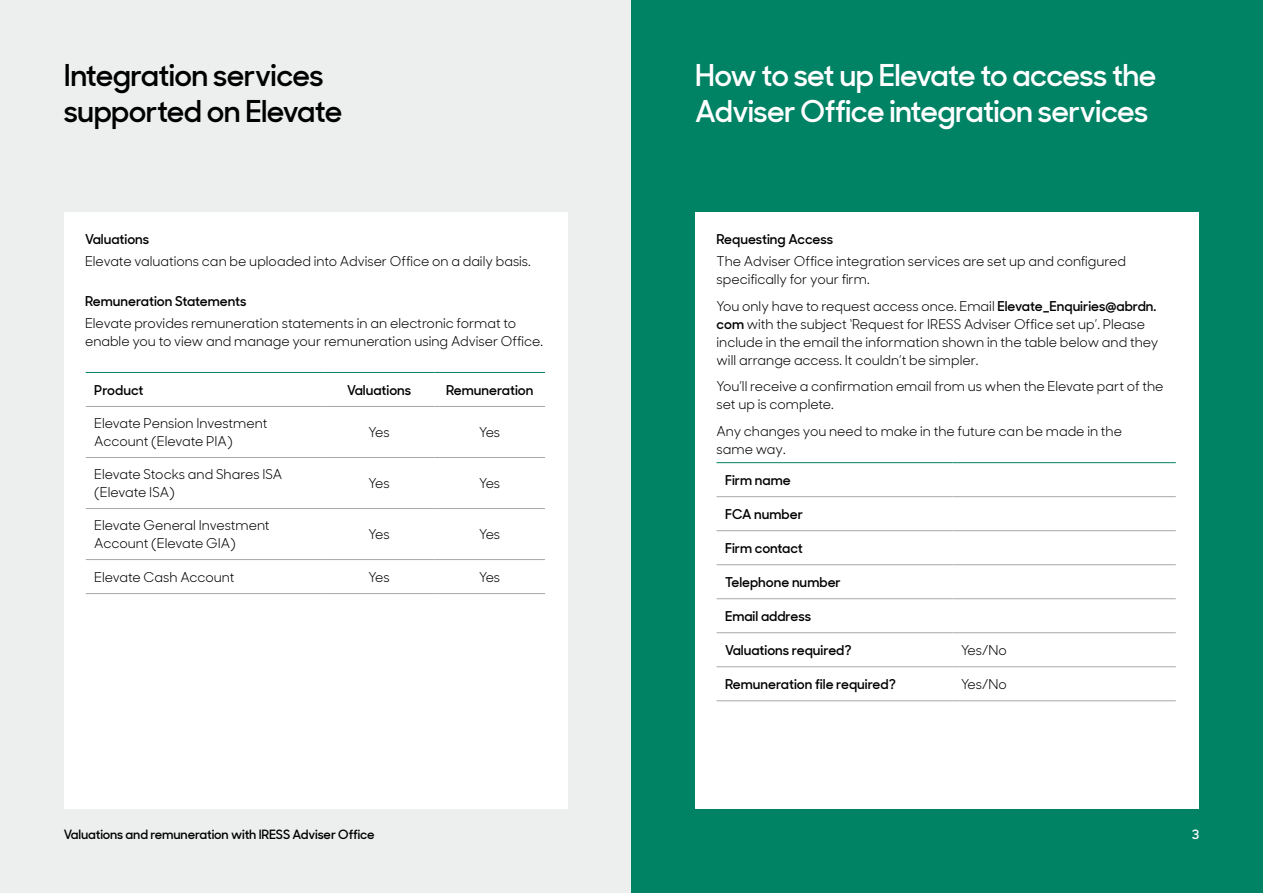
<style>
.page{position:relative;width:1263px;height:893px;background:#fff}
.page>*{position:absolute;margin:0;border:0;box-sizing:border-box;transform-origin:0 0}
.t1{font:600 30px/36px "Sharp Sans Display No 1";letter-spacing:-.02em;color:#fff}
.t2{font:600 30px/36px "Sharp Sans Display No 1";letter-spacing:-.02em;color:#000}
.t3{font:13.5px/18px "Sharp Sans Display No 1";color:#000}
.t4{font:600 13.5px "Sharp Sans Display No 1";color:#000}
.t5{font:600 12.75px "Sharp Sans Display No 1";letter-spacing:-.01em;color:#000}
.t6{font:600 12.75px "Sharp Sans Display No 1";color:#fff}
.s1{font-weight:600}
</style>
<div class="page">
<div style="left:0;top:0;width:631px;height:893px;background:#edeeee"></div>
<div style="left:631px;top:0;width:632px;height:893px;background:#008264"></div>
<div style="left:64px;top:213px;width:504px;height:596px;background:#fff"></div>
<div style="left:695px;top:213px;width:504px;height:596px;background:#fff"></div>
<hr style="left:716px;top:496px;width:236px;height:1px;background:#a7a8a9">
<hr style="left:952px;top:496px;width:224px;height:1px;background:#a7a8a9">
<hr style="left:716px;top:530px;width:236px;height:1px;background:#a7a8a9">
<hr style="left:952px;top:530px;width:224px;height:1px;background:#a7a8a9">
<hr style="left:716px;top:564px;width:236px;height:1px;background:#a7a8a9">
<hr style="left:952px;top:564px;width:224px;height:1px;background:#a7a8a9">
<hr style="left:716px;top:598px;width:236px;height:1px;background:#a7a8a9">
<hr style="left:952px;top:598px;width:224px;height:1px;background:#a7a8a9">
<hr style="left:716px;top:632px;width:236px;height:1px;background:#a7a8a9">
<hr style="left:952px;top:632px;width:224px;height:1px;background:#a7a8a9">
<hr style="left:716px;top:666px;width:236px;height:1px;background:#a7a8a9">
<hr style="left:952px;top:666px;width:224px;height:1px;background:#a7a8a9">
<hr style="left:716px;top:462px;width:236px;height:1px;background:#008264">
<hr style="left:952px;top:462px;width:224px;height:1px;background:#008264">
<hr style="left:716px;top:700px;width:236px;height:1px;background:#a7a8a9">
<hr style="left:952px;top:700px;width:224px;height:1px;background:#a7a8a9">
<hr style="left:86px;top:406px;width:238px;height:1px;background:#a7a8a9">
<hr style="left:324px;top:406px;width:110px;height:1px;background:#a7a8a9">
<hr style="left:434px;top:406px;width:111px;height:1px;background:#a7a8a9">
<hr style="left:86px;top:457px;width:238px;height:1px;background:#a7a8a9">
<hr style="left:324px;top:457px;width:110px;height:1px;background:#a7a8a9">
<hr style="left:434px;top:457px;width:111px;height:1px;background:#a7a8a9">
<hr style="left:86px;top:508px;width:238px;height:1px;background:#a7a8a9">
<hr style="left:324px;top:508px;width:110px;height:1px;background:#a7a8a9">
<hr style="left:434px;top:508px;width:111px;height:1px;background:#a7a8a9">
<hr style="left:86px;top:559px;width:238px;height:1px;background:#a7a8a9">
<hr style="left:324px;top:559px;width:110px;height:1px;background:#a7a8a9">
<hr style="left:434px;top:559px;width:111px;height:1px;background:#a7a8a9">
<hr style="left:86px;top:372px;width:238px;height:1px;background:#008264">
<hr style="left:324px;top:372px;width:110px;height:1px;background:#008264">
<hr style="left:434px;top:372px;width:111px;height:1px;background:#008264">
<hr style="left:86px;top:593px;width:238px;height:1px;background:#a7a8a9">
<hr style="left:324px;top:593px;width:110px;height:1px;background:#a7a8a9">
<hr style="left:434px;top:593px;width:111px;height:1px;background:#a7a8a9">
<h1 class="t2" style="left:64px;top:55px;width:280px">Integration services supported on Elevate</h1>
<h1 class="t1" style="left:695px;top:55px;width:463px">How to set up Elevate to access the<br>Adviser Office integration services</h1>
<p class="t4" style="left:85px;top:229px;width:66px">Valuations</p>
<p class="t3" style="left:85px;top:251px;width:447px">Elevate valuations can be uploaded into Adviser Office on a daily basis.</p>
<p class="t4" style="left:85px;top:290px;width:163px">Remuneration Statements</p>
<p class="t3" style="left:85px;top:313px;width:459px">Elevate provides remuneration statements in an electronic format to enable you to view and manage your remuneration using Adviser Office.</p>
<p class="t4" style="left:94px;top:379px;width:51px">Product</p>
<p class="t4" style="left:347px;top:379px;width:66px">Valuations</p>
<p class="t4" style="left:446px;top:379px;width:89px">Remuneration</p>
<p class="t3" style="left:94px;top:413px;width:175px">Elevate Pension Investment<br>Account (Elevate PIA)</p>
<p class="t3" style="left:369px;top:422px;width:23px">Yes</p>
<p class="t3" style="left:479px;top:422px;width:23px">Yes</p>
<p class="t3" style="left:94px;top:464px;width:190px">Elevate Stocks and Shares ISA (Elevate ISA)</p>
<p class="t3" style="left:369px;top:473px;width:23px">Yes</p>
<p class="t3" style="left:479px;top:473px;width:23px">Yes</p>
<p class="t3" style="left:94px;top:515px;width:177px">Elevate General Investment<br>Account (Elevate GIA)</p>
<p class="t3" style="left:369px;top:524px;width:23px">Yes</p>
<p class="t3" style="left:479px;top:524px;width:23px">Yes</p>
<p class="t3" style="left:94px;top:567px;width:142px">Elevate Cash Account</p>
<p class="t3" style="left:369px;top:567px;width:23px">Yes</p>
<p class="t3" style="left:479px;top:567px;width:23px">Yes</p>
<p class="t4" style="left:716px;top:229px;width:118px">Requesting Access</p>
<p class="t3" style="left:716px;top:251px;width:411px">The Adviser Office integration services are set up and configured specifically for your firm.</p>
<p class="t3" style="left:716px;top:296px;width:443px">You only have to request access once. Email <span class="s1">Elevate_Enquiries@abrdn. com</span> with the subject ‘Request for IRESS Adviser Office set up’. Please include in the email the information shown in the table below and they will arrange access. It couldn’t be simpler.</p>
<p class="t3" style="left:716px;top:376px;width:449px">You’ll receive a confirmation email from us when the Elevate part of the set up is complete.</p>
<p class="t3" style="left:716px;top:421px;width:407px">Any changes you need to make in the future can be made in the same way.</p>
<p class="t4" style="left:725px;top:469px;width:67px">Firm name</p>
<p class="t4" style="left:725px;top:503px;width:79px">FCA number</p>
<p class="t4" style="left:725px;top:537px;width:79px">Firm contact</p>
<p class="t4" style="left:725px;top:571px;width:117px">Telephone number</p>
<p class="t4" style="left:725px;top:605px;width:88px">Email address</p>
<p class="t4" style="left:725px;top:639px;width:128px">Valuations required?</p>
<p class="t3" style="left:961px;top:640px;width:47px">Yes/No</p>
<p class="t4" style="left:725px;top:673px;width:172px">Remuneration file required?</p>
<p class="t3" style="left:961px;top:674px;width:47px">Yes/No</p>
<p class="t5" style="left:64px;top:824px;width:312px">Valuations and remuneration with IRESS Adviser Office</p>
<p class="t6" style="left:1192px;top:824px;width:9px">3</p>
</div>
